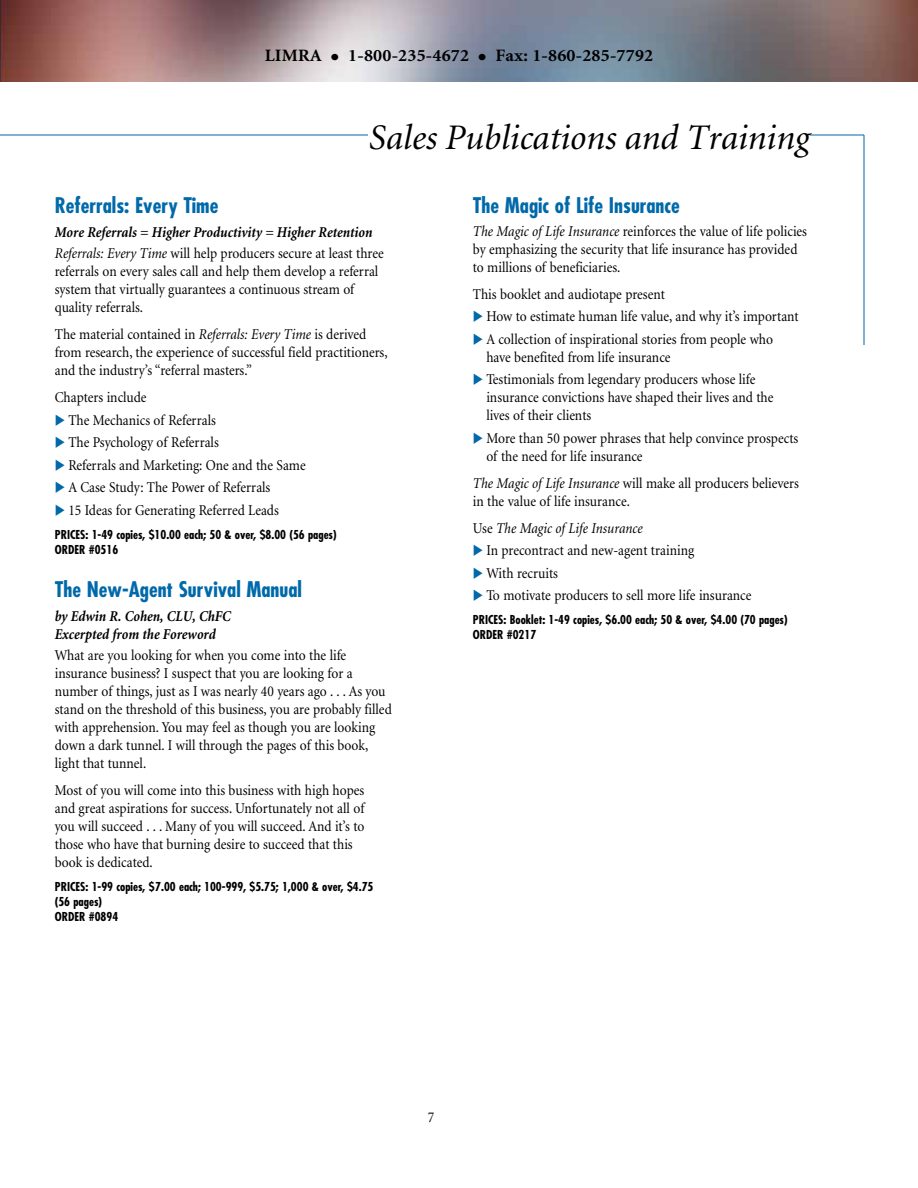
<style>
.page{position:relative;width:918px;height:1188px;background:#fff}
.page>*{position:absolute;margin:0;border:0;box-sizing:border-box;transform-origin:0 0}
.t1{font:italic 36px "Minion";color:#000}
.t2{font:700 condensed 21px "Futura";color:#0069aa}
.t3{font:700 17.4px "Minion";letter-spacing:.01em;color:#000;scale:1.06 1}
.t4{font:15px/18px "Minion";color:#000;scale:.9 1}
.t5{font:italic 700 15px/21px "Minion";color:#000;scale:.9 1}
.t6{font:italic 15px "Minion";color:#000;scale:.9 1}
.t7{font:700 condensed 12px/15px "Futura";color:#000}
.s1{font-size:27px}
.s2{font-weight:400}
.s3{font-weight:400;font-style:normal}
.s4{font-style:italic}
.s5{color:#0069aa}
.s6{font-style:normal}
</style>
<div class="page">
<img style="left:0;top:0;width:918px;height:82px">
<hr style="left:0;top:135px;width:864px;height:1px;background:#0069aa">
<hr style="left:864px;top:135px;width:1px;height:210px;background:#0069aa">
<div style="left:369px;top:122px;width:441px;height:40px;background:#fff"></div>
<p class="t3" style="left:265px;top:47px;width:368px">LIMRA <span class="s1">•</span> 1-800-235-4672 <span class="s1">•</span> Fax: 1-860-285-7792</p>
<h1 class="t1" style="left:369px;top:119px;width:443px">Sales Publications and Training</h1>
<h2 class="t2" style="left:55px;top:192px;width:165px">Referrals: Every Time</h2>
<p class="t5" style="left:55px;top:222px;width:367px">More Referrals = Higher Productivity = Higher Retention<br><span class="s2">Referrals: Every Time</span> <span class="s3">will help producers secure at least three</span></p>
<p class="t4" style="left:55px;top:263px;width:361px">referrals on every sales call and help them develop a referral system that virtually guarantees a continuous stream of quality referrals.</p>
<p class="t4" style="left:55px;top:326px;width:371px">The material contained in <span class="s4">Referrals: Every Time</span> is derived from research, the experience of successful field practitioners, and the industry’s “referral masters.”</p>
<p class="t4" style="left:55px;top:389px;width:103px">Chapters include</p>
<p class="t4" style="left:55px;top:411px;width:180px"><span class="s5">◆</span> The Mechanics of Referrals</p>
<p class="t4" style="left:55px;top:434px;width:184px"><span class="s5">◆</span> The Psychology of Referrals</p>
<p class="t4" style="left:55px;top:456px;width:280px"><span class="s5">◆</span> Referrals and Marketing: One and the Same</p>
<p class="t4" style="left:55px;top:479px;width:241px"><span class="s5">◆</span> A Case Study: The Power of Referrals</p>
<p class="t4" style="left:55px;top:501px;width:250px"><span class="s5">◆</span> 15 Ideas for Generating Referred Leads</p>
<p class="t7" style="left:55px;top:527px;width:283px">PRICES: 1-49 copies, $10.00 each; 50 &amp; over, $8.00 (56 pages)<br>ORDER #0516</p>
<h2 class="t2" style="left:55px;top:576px;width:249px">The New-Agent Survival Manual</h2>
<p class="t5" style="left:55px;top:608px;width:197px;line-height:18px">by Edwin R. Cohen, CLU, ChFC<br>Excerpted from the Foreword</p>
<p class="t4" style="left:55px;top:647px;width:376px">What are you looking for when you come into the life insurance business? I suspect that you are looking for a number of things, just as I was nearly 40 years ago . . . As you stand on the threshold of this business, you are probably filled with apprehension. You may feel as though you are looking down a dark tunnel. I will through the pages of this book, light that tunnel.</p>
<p class="t4" style="left:55px;top:782px;width:345px">Most of you will come into this business with high hopes and great aspirations for success. Unfortunately not all of you will succeed . . . Many of you will succeed. And it’s to those who have that burning desire to succeed that this book is dedicated.</p>
<p class="t7" style="left:55px;top:879px;width:320px">PRICES: 1-99 copies, $7.00 each; 100-999, $5.75; 1,000 &amp; over, $4.75 (56 pages)<br>ORDER #0894</p>
<h2 class="t2" style="left:473px;top:192px;width:208px">The Magic of Life Insurance</h2>
<p class="t4" style="left:473px;top:222px;width:373px"><span class="s4">The Magic of Life Insurance</span> reinforces the value of life policies by emphasizing the security that life insurance has provided to millions of beneficiaries.</p>
<p class="t4" style="left:473px;top:285px;width:215px">This booklet and audiotape present</p>
<p class="t4" style="left:473px;top:308px;width:364px"><span class="s5">◆</span> How to estimate human life value, and why it’s important</p>
<p class="t4" style="left:486px;top:330px;width:320px;text-indent:-14px"><span class="s5">◆</span> A collection of inspirational stories from people who have benefited from life insurance</p>
<p class="t4" style="left:486px;top:371px;width:320px;text-indent:-14px"><span class="s5">◆</span> Testimonials from legendary producers whose life insurance convictions have shaped their lives and the lives of their clients</p>
<p class="t4" style="left:486px;top:429px;width:348px;text-indent:-14px"><span class="s5">◆</span> More than 50 power phrases that help convince prospects of the need for life insurance</p>
<p class="t4" style="left:473px;top:474px;width:364px"><span class="s4">The Magic of Life Insurance</span> will make all producers believers in the value of life insurance.</p>
<p class="t6" style="left:473px;top:520px;width:190px"><span class="s6">Use</span> The Magic of Life Insurance</p>
<p class="t4" style="left:473px;top:542px;width:247px"><span class="s5">◆</span> In precontract and new-agent training</p>
<p class="t4" style="left:473px;top:564px;width:96px"><span class="s5">◆</span> With recruits</p>
<p class="t4" style="left:473px;top:587px;width:311px"><span class="s5">◆</span> To motivate producers to sell more life insurance</p>
<p class="t7" style="left:473px;top:612px;width:316px">PRICES: Booklet: 1-49 copies, $6.00 each; 50 &amp; over, $4.00 (70 pages)<br>ORDER #0217</p>
<p class="t4" style="left:428px;top:1109px;width:9px">7</p>
</div>
